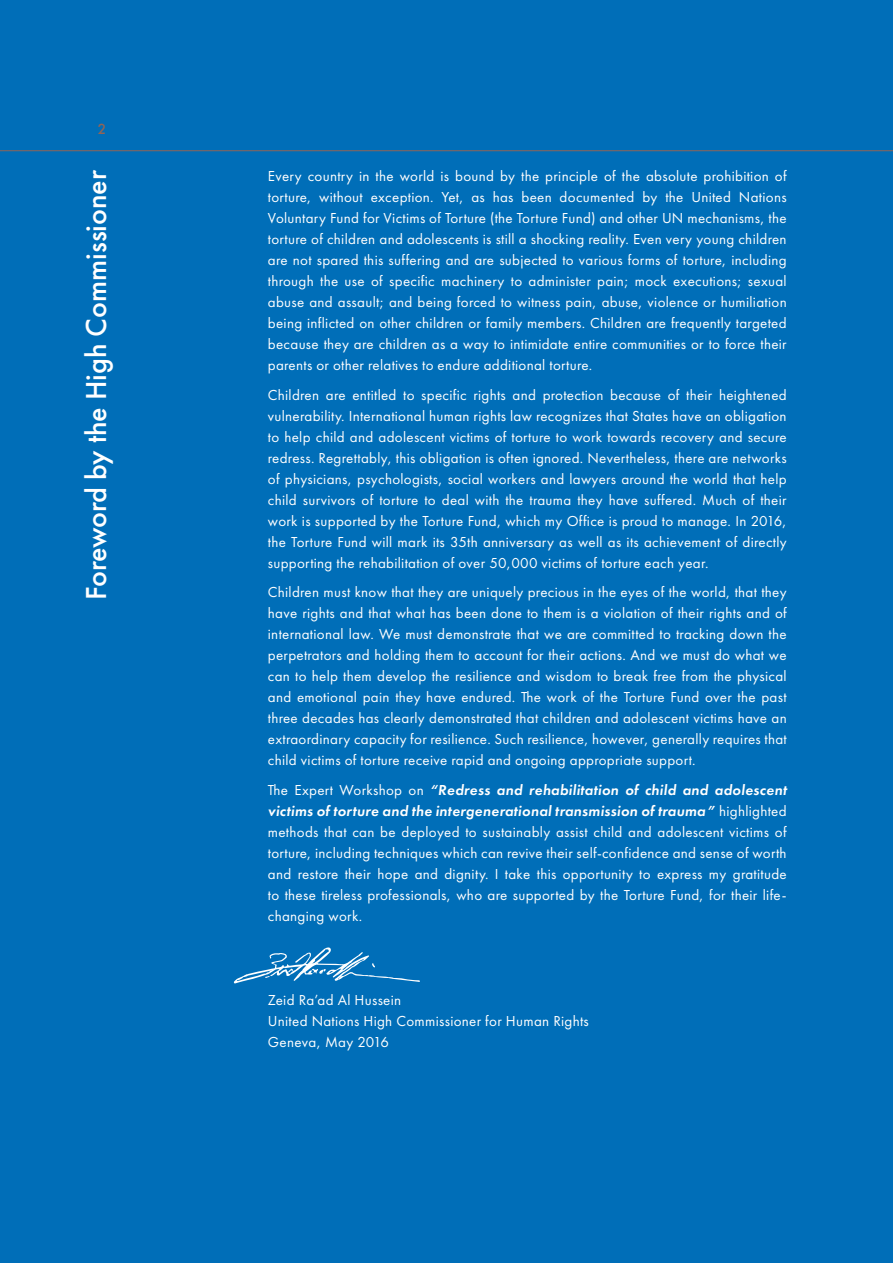
<style>
.page{position:relative;width:893px;height:1263px;background:#006eb8}
.page>*{position:absolute;margin:0;border:0;box-sizing:border-box;transform-origin:0 0}
.t1{font:500 30px "Futura New";color:#fff}
.t2{font:15px/21px "Futura New";letter-spacing:.02em;color:#fff;text-align:justify}
.t3{font:italic 15px/21px "Futura New Demi";letter-spacing:.02em;color:#fff}
.t4{font:500 13.5px "Futura";color:#916456}
.s1{font-family:"Futura New";font-style:normal}
</style>
<div class="page">
<hr style="left:0;top:150px;width:893px;height:1px;background:#916456">
<svg style="left:233px;top:947px;width:187px;height:37px"></svg>
<p class="t4" style="left:98px;top:119px;width:10px">2</p>
<h1 class="t1" style="left:78px;top:600px;width:432px;rotate:-90deg">Foreword by the High Commissioner</h1>
<p class="t2" style="left:268px;top:165px;width:520px">Every country in the world is bound by the principle of the absolute prohibition of torture, without exception. Yet, as has been documented by the United Nations Voluntary Fund for Victims of Torture (the Torture Fund) and other UN mechanisms, the torture of children and adolescents is still a shocking reality. Even very young children are not spared this suffering and are subjected to various forms of torture, including through the use of specific machinery to administer pain; mock executions; sexual abuse and assault; and being forced to witness pain, abuse, violence or humiliation being inflicted on other children or family members. Children are frequently targeted because they are children as a way to intimidate entire communities or to force their parents or other relatives to endure additional torture.</p>
<p class="t2" style="left:268px;top:384px;width:520px">Children are entitled to specific rights and protection because of their heightened vulnerability. International human rights law recognizes that States have an obligation to help child and adolescent victims of torture to work towards recovery and secure redress. Regrettably, this obligation is often ignored. Nevertheless, there are networks of physicians, psychologists, social workers and lawyers around the world that help child survivors of torture to deal with the trauma they have suffered. Much of their work is supported by the Torture Fund, which my Office is proud to manage. In 2016, the Torture Fund will mark its 35th anniversary as well as its achievement of directly supporting the rehabilitation of over 50,000 victims of torture each year.</p>
<p class="t2" style="left:268px;top:581px;width:520px">Children must know that they are uniquely precious in the eyes of the world, that they have rights and that what has been done to them is a violation of their rights and of international law. We must demonstrate that we are committed to tracking down the perpetrators and holding them to account for their actions. And we must do what we can to help them develop the resilience and wisdom to break free from the physical and emotional pain they have endured. The work of the Torture Fund over the past three decades has clearly demonstrated that children and adolescent victims have an extraordinary capacity for resilience. Such resilience, however, generally requires that child victims of torture receive rapid and ongoing appropriate support.</p>
<p class="t3" style="left:268px;top:779px;width:520px"><span class="s1">The Expert Workshop on</span> “Redress and rehabilitation of child and adolescent victims of torture and the intergenerational transmission of trauma” <span class="s1">highlighted</span></p>
<p class="t2" style="left:268px;top:821px;width:520px">methods that can be deployed to sustainably assist child and adolescent victims of torture, including techniques which can revive their self-confidence and sense of worth and restore their hope and dignity. I take this opportunity to express my gratitude to these tireless professionals, who are supported by the Torture Fund, for their life&shy;changing work.</p>
<p class="t2" style="left:268px;top:989px;width:323px;text-align:left">Zeid Ra’ad Al Hussein<br>United Nations High Commissioner for Human Rights<br>Geneva, May 2016</p>
</div>
